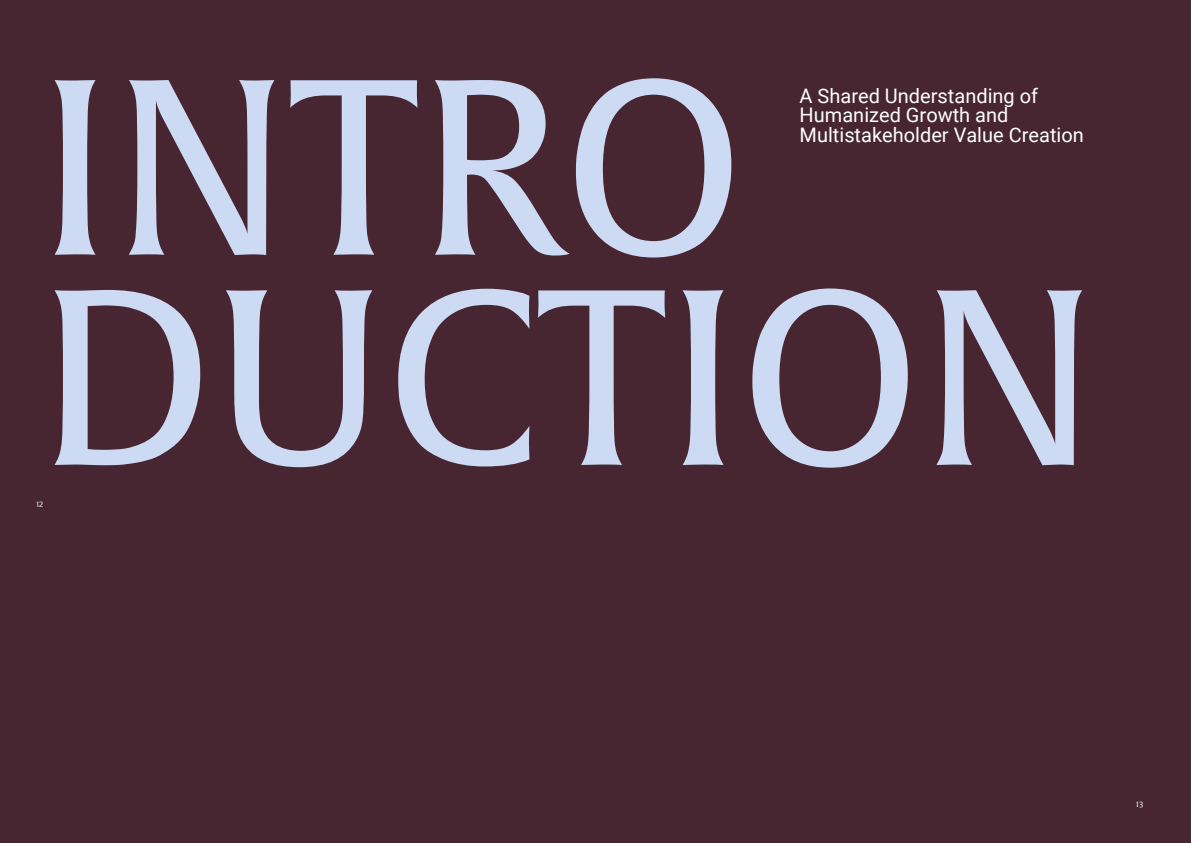
<style>
.page{position:relative;width:1191px;height:843px;background:#fff}
.page>*{position:absolute;margin:0;border:0;box-sizing:border-box;transform-origin:0 0}
.t1{font:244.6px/210px "Alverata";letter-spacing:-.015em;color:#ccdaf3}
.t2{font:20px/19.5px "Roboto";color:#fff}
.t3{font:8px "Alverata";color:#eee8de}
.t4{font:8px "Alverata";color:#f8f5f3}
</style>
<div class="page">
<div style="left:0;top:0;width:1190px;height:842px;background:#472631"></div>
<h1 class="t1" style="left:36px;top:79px;width:1064px">INTRO<br>DUCTION</h1>
<p class="t2" style="left:799px;top:86px;width:286px">A Shared Understanding of<br>Humanized Growth and<br>Multistakeholder Value Creation</p>
<h1 class="t3" style="left:36px;top:501px;width:9px">12</h1>
<p class="t4" style="left:1135px;top:800px;width:9px">13</p>
</div>
